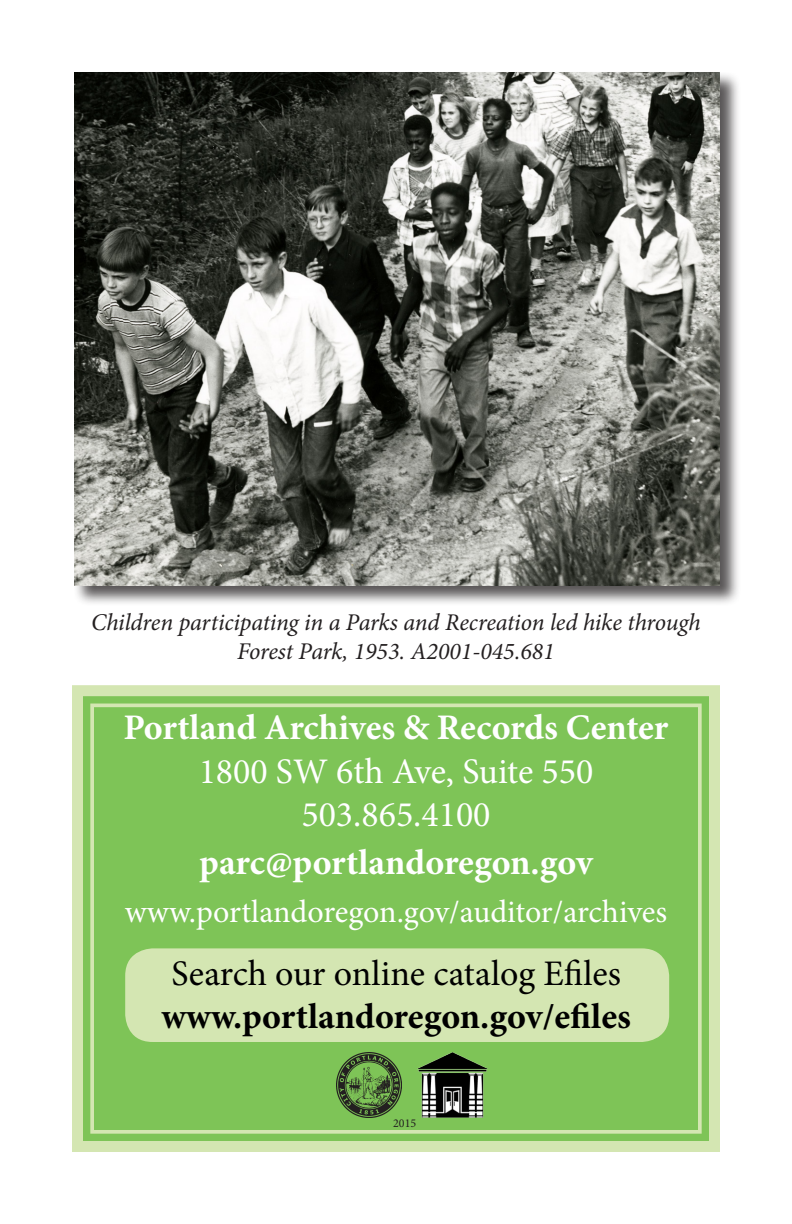
<style>
.page{position:relative;width:792px;height:1224px;background:#fff}
.page>*{position:absolute;margin:0;border:0;box-sizing:border-box;transform-origin:0 0}
.t1{font:700 36px "Minion Pro";color:#fff}
.t2{font:36px "Minion Pro";color:#fff}
.t3{font:700 36px "Minion Pro";color:#000}
.t4{font:36px "Minion Pro";letter-spacing:.005em;color:#000}
.t5{font:32px "Minion Pro";letter-spacing:.005em;color:#fff}
.t6{font:italic 24px "Minion Pro";letter-spacing:-.01em;color:#231f20}
.t7{font:12px "Minion Pro";color:#231f20}
</style>
<div class="page">
<div style="left:73px;top:71px;width:668px;height:536px;background:#231f20;opacity:.75"></div>
<img style="left:74px;top:72px;width:646px;height:514px">
<svg style="left:72px;top:685px;width:648px;height:467px;background:#87c760"></svg>
<div style="left:90px;top:704px;width:612px;height:430px;border:4px solid #d4e6b2"></div>
<div style="left:124px;top:947px;width:546px;height:96px;background:#d4e6b2;border-radius:28px"></div>
<div style="left:123px;top:946px;width:548px;height:98px;border:2px solid #7ec457;border-radius:28px"></div>
<img style="left:336px;top:1052px;width:66px;height:66px">
<img style="left:418px;top:1052px;width:70px;height:66px">
<p class="t6" style="left:91px;top:606px;width:611px">Children participating in a Parks and Recreation led hike through</p>
<p class="t6" style="left:237px;top:634px;width:319px">Forest Park, 1953. A2001-045.681</p>
<p class="t1" style="left:124px;top:703px;width:546px">Portland Archives &amp; Records Center</p>
<p class="t2" style="left:199px;top:747px;width:396px">1800 SW 6th Ave, Suite 550</p>
<p class="t2" style="left:301px;top:790px;width:191px">503.865.4100</p>
<p class="t1" style="left:199px;top:837px;width:396px">parc@portlandoregon.gov</p>
<p class="t5" style="left:125px;top:890px;width:544px">www.portlandoregon.gov/auditor/archives</p>
<p class="t4" style="left:171px;top:949px;width:451px">Search our online catalog Efiles</p>
<p class="t3" style="left:161px;top:991px;width:471px">www.portlandoregon.gov/efiles</p>
<p class="t7" style="left:393px;top:1115px;width:25px">2015</p>
</div>
